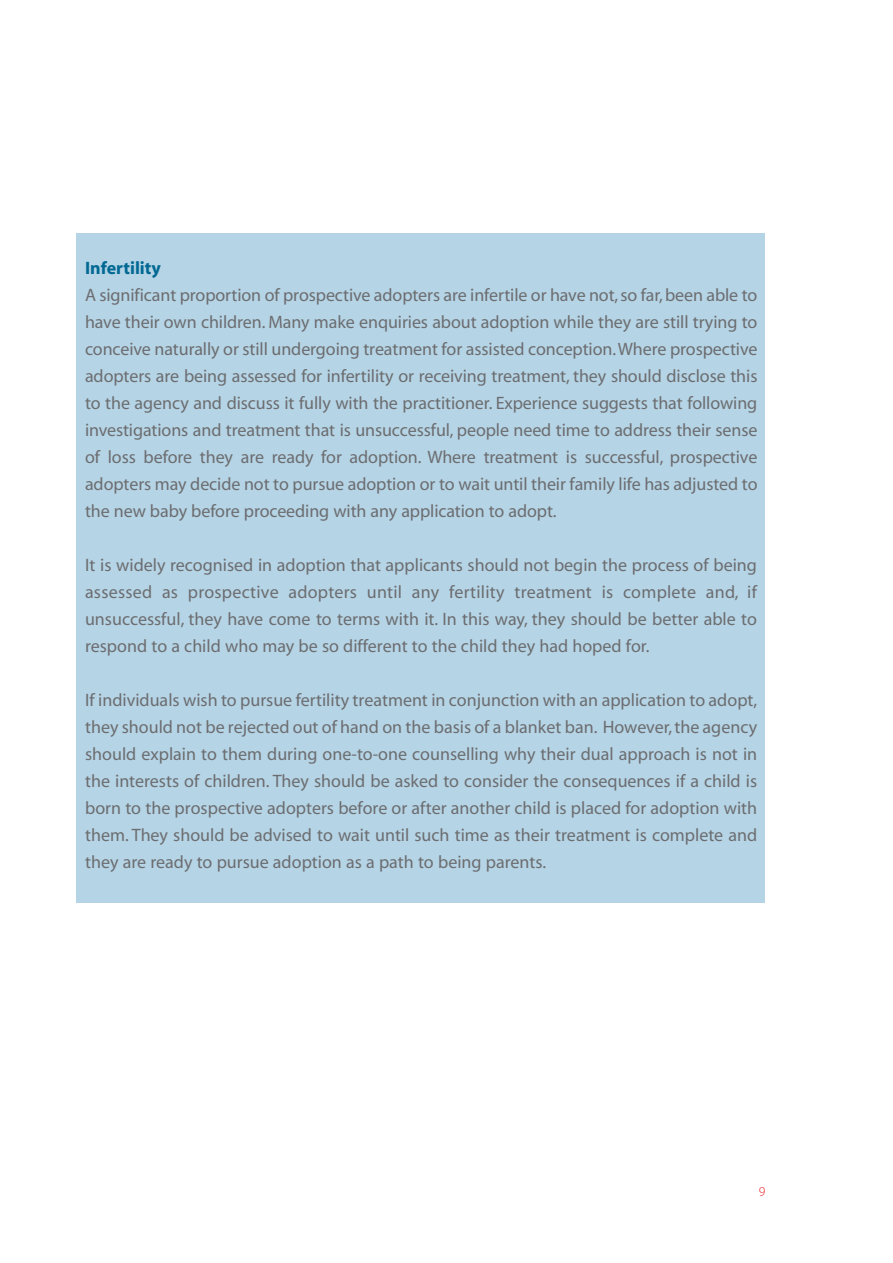
<style>
.page{position:relative;width:893px;height:1263px;background:#fff}
.page>*{position:absolute;margin:0;border:0;box-sizing:border-box;transform-origin:0 0}
.t1{font:18px/27px "Myriad MM.400.600";color:#6c6d70;text-align:justify}
.t2{font:700 18px "Myriad";color:#006893}
.t3{font:13.5px "Myriad 215";color:#ee1e24}
</style>
<div class="page">
<div style="left:77px;top:234px;width:688px;height:669px;background:#b5d4e5"></div>
<h4 class="t2" style="left:85px;top:261px;width:77px">Infertility</h4>
<p class="t1" style="left:85px;top:283px;width:674px">A significant proportion of prospective adopters are infertile or have not, so far, been able to have their own children. Many make enquiries about adoption while they are still trying to conceive naturally or still undergoing treatment for assisted conception. Where prospective adopters are being assessed for infertility or receiving treatment, they should disclose this to the agency and discuss it fully with the practitioner. Experience suggests that following investigations and treatment that is unsuccessful, people need time to address their sense of loss before they are ready for adoption. Where treatment is successful, prospective adopters may decide not to pursue adoption or to wait until their family life has adjusted to the new baby before proceeding with any application to adopt.</p>
<p class="t1" style="left:85px;top:553px;width:673px">It is widely recognised in adoption that applicants should not begin the process of being assessed as prospective adopters until any fertility treatment is complete and, if unsuccessful, they have come to terms with it. In this way, they should be better able to respond to a child who may be so different to the child they had hoped for.</p>
<p class="t1" style="left:85px;top:688px;width:674px">If individuals wish to pursue fertility treatment in conjunction with an application to adopt, they should not be rejected out of hand on the basis of a blanket ban. However, the agency should explain to them during one-to-one counselling why their dual approach is not in the interests of children. They should be asked to consider the consequences if a child is born to the prospective adopters before or after another child is placed for adoption with them. They should be advised to wait until such time as their treatment is complete and they are ready to pursue adoption as a path to being parents.</p>
<p class="t3" style="left:759px;top:1185px;width:8px">9</p>
</div>
